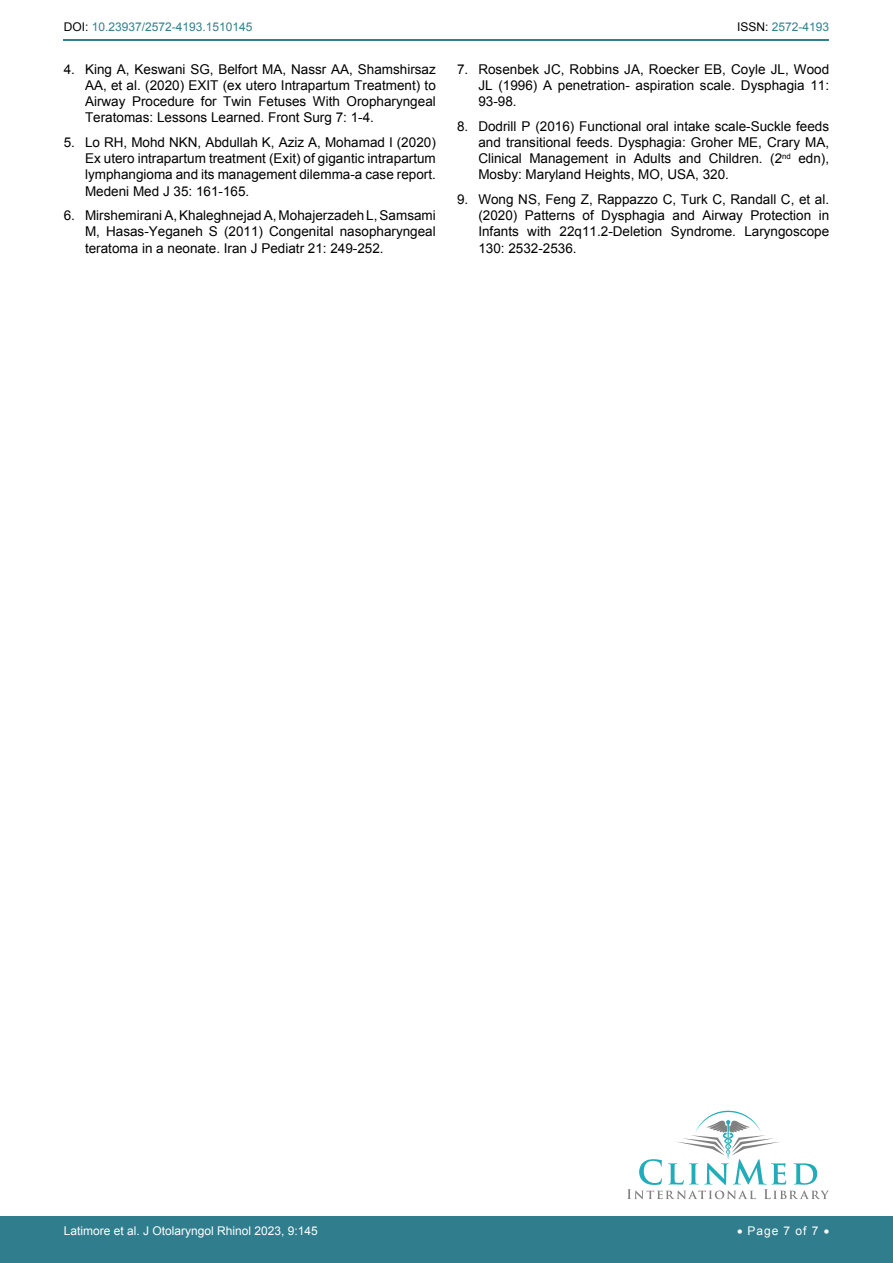
<style>
.page{position:relative;width:893px;height:1263px;background:#fff}
.page>*{position:absolute;margin:0;border:0;box-sizing:border-box;transform-origin:0 0}
.t1{font:13.5px/16.2px "Arial";color:#000;text-align:justify}
.t2{font:12px "Arial";color:#fff}
.t3{font:12px "Arial";color:#30808d}
.s1{color:#000}
</style>
<div class="page">
<hr style="left:64px;top:40px;width:765px;height:1px;background:#30808d">
<div style="left:0;top:1217px;width:893px;height:46px;background:#307d8d"></div>
<svg style="left:627px;top:1111px;width:202px;height:88px"></svg>
<p class="t3" style="left:64px;top:19px;width:190px"><span class="s1">DOI:</span> 10.23937/2572-4193.1510145</p>
<p class="t3" style="left:737px;top:19px;width:94px"><span class="s1">ISSN:</span> 2572-4193</p>
<p class="t1" style="left:85px;top:61px;width:352px;text-indent:-21px">4. King A, Keswani SG, Belfort MA, Nassr AA, Shamshirsaz AA, et al. (2020) EXIT (ex utero Intrapartum Treatment) to Airway Procedure for Twin Fetuses With Oropharyngeal Teratomas: Lessons Learned. Front Surg 7: 1-4.</p>
<p class="t1" style="left:85px;top:134px;width:352px;text-indent:-21px">5. Lo RH, Mohd NKN, Abdullah K, Aziz A, Mohamad I (2020)<br>Ex utero intrapartum treatment (Exit) of gigantic intrapartum lymphangioma and its management dilemma-a case report.<br>Medeni Med J 35: 161-165.</p>
<p class="t1" style="left:85px;top:208px;width:352px;text-indent:-21px">6. Mirshemirani A, Khaleghnejad A, Mohajerzadeh L, Samsami M, Hasas-Yeganeh S (2011) Congenital nasopharyngeal teratoma in a neonate. Iran J Pediatr 21: 249-252.</p>
<p class="t1" style="left:478px;top:61px;width:352px;text-indent:-21px">7. Rosenbek JC, Robbins JA, Roecker EB, Coyle JL, Wood JL (1996) A penetration- aspiration scale. Dysphagia 11:<br>93-98.</p>
<p class="t1" style="left:478px;top:118px;width:352px;text-indent:-21px">8. Dodrill P (2016) Functional oral intake scale-Suckle feeds and transitional feeds. Dysphagia: Groher ME, Crary MA, Clinical Management in Adults and Children. (2<sup>nd</sup> edn), Mosby: Maryland Heights, MO, USA, 320.</p>
<p class="t1" style="left:478px;top:191px;width:352px;text-indent:-21px">9. Wong NS, Feng Z, Rappazzo C, Turk C, Randall C, et al. (2020) Patterns of Dysphagia and Airway Protection in Infants with 22q11.2-Deletion Syndrome. Laryngoscope 130: 2532-2536.</p>
<p class="t2" style="left:64px;top:1223px;width:256px">Latimore et al. J Otolaryngol Rhinol 2023, 9:145</p>
<p class="t2" style="left:737px;top:1223px;width:94px">• Page 7 of 7 •</p>
</div>
